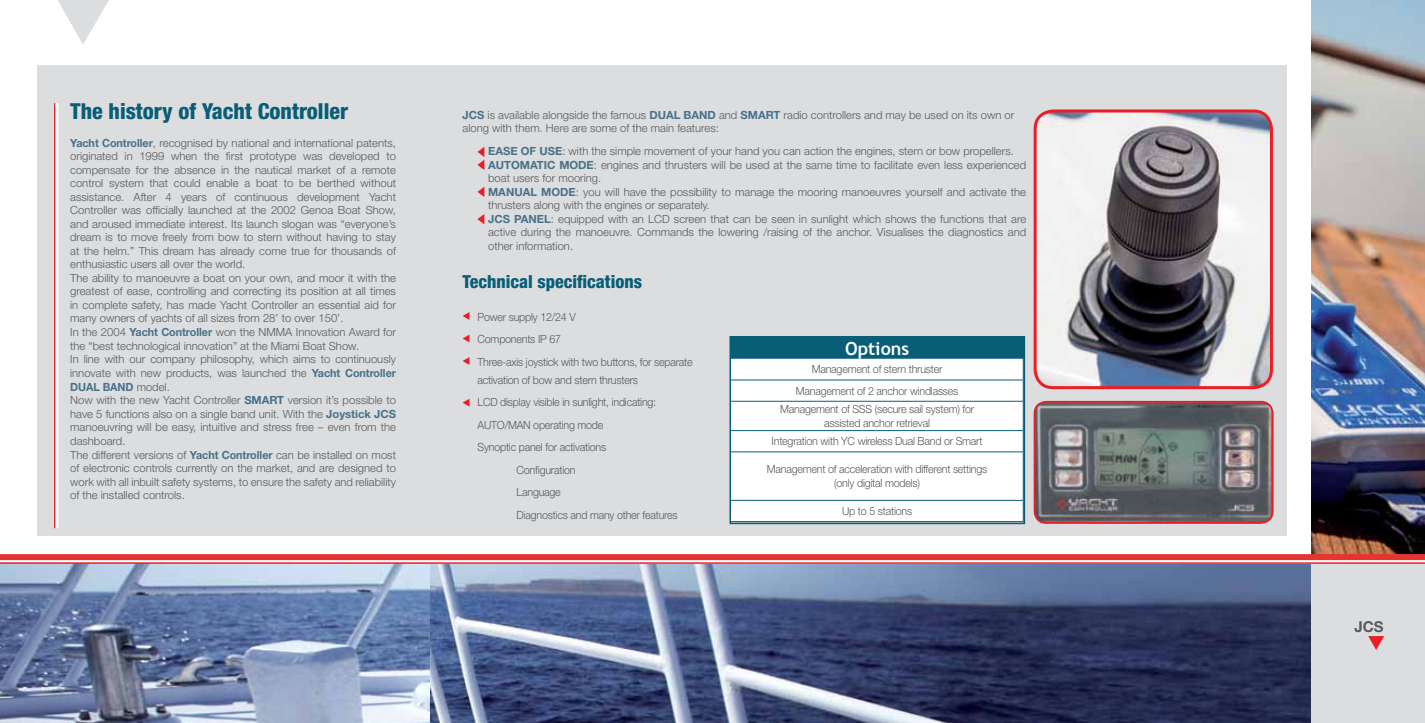
<style>
.page{position:relative;width:1425px;height:723px;background:#fff}
.page>*{position:absolute;margin:0;border:0;box-sizing:border-box;transform-origin:0 0}
.t1{font:800 condensed 22.05px "Helvetica Neue LT Std";color:#085d77}
.t2{font:800 condensed 18px "Helvetica Neue LT Std";color:#085d77}
.t3{font:700 18px "Trebuchet MS";color:#fff}
.t4{font:700 15px "Helvetica Neue LT Std";color:#58595b}
.t5{font:300 11.25px/13.5px "Helvetica Neue LT Std";color:#58595b}
.t6{font:300 11.25px/13.5px "Helvetica Neue LT Std";letter-spacing:-.02em;color:#58595b;text-align:center;scale:.95 1}
.t7{font:700 11.25px "Helvetica Neue LT Std";color:#487189}
.s1{font-weight:700;color:#487189}
</style>
<div class="page">
<img style="left:0;top:564px;width:1311px;height:159px">
<div style="left:37px;top:65px;width:1249px;height:471px;background:#dcddde"></div>
<div style="left:1311px;top:564px;width:113px;height:159px;background:#dcddde"></div>
<img style="left:1311px;top:0;width:113px;height:554px">
<hr style="left:0;top:562px;width:1424px;height:2px;background:#ed1d24">
<div style="left:0;top:554px;width:1424px;height:6px;background:#e63530"></div>
<hr style="left:54px;top:103px;width:2px;height:425px;background:#ed1d24">
<hr style="left:55px;top:103px;width:3px;height:425px;background:#fff">
<img style="left:1036px;top:402px;width:236px;height:121px">
<div style="left:1033px;top:401px;width:240px;height:123px;border:2px solid #ed1d24;border-radius:12px"></div>
<svg style="left:477px;top:147px;width:7px;height:23px"></svg>
<svg style="left:477px;top:187px;width:7px;height:10px"></svg>
<svg style="left:477px;top:214px;width:7px;height:10px"></svg>
<img style="left:1037px;top:111px;width:234px;height:277px">
<div style="left:1033px;top:109px;width:239px;height:280px;border:3px solid #ed1d24;border-radius:18px"></div>
<div style="left:731px;top:337px;width:292px;height:22px;background:#085d77"></div>
<div style="left:732px;top:359px;width:290px;height:162px;background:#fff"></div>
<hr style="left:731px;top:380px;width:292px;height:1px;background:#085d77">
<hr style="left:731px;top:401px;width:292px;height:1px;background:#085d77">
<hr style="left:731px;top:430px;width:292px;height:1px;background:#085d77">
<hr style="left:731px;top:451px;width:292px;height:1px;background:#085d77">
<hr style="left:731px;top:500px;width:292px;height:1px;background:#085d77">
<div style="left:729px;top:336px;width:296px;height:188px;border:2px solid #085d77"></div>
<svg style="left:462px;top:312px;width:7px;height:8px"></svg>
<svg style="left:462px;top:335px;width:7px;height:7px"></svg>
<svg style="left:463px;top:357px;width:6px;height:8px"></svg>
<svg style="left:462px;top:399px;width:7px;height:8px"></svg>
<svg style="left:1368px;top:636px;width:16px;height:14px"></svg>
<svg style="left:58px;top:0;width:51px;height:44px"></svg>
<h1 class="t1" style="left:70px;top:97px;width:279px">The history of Yacht Controller</h1>
<p class="t5" style="left:70px;top:136px;width:327px"><span class="s1">Yacht Controller</span>, recognised by national and international patents, originated in 1999 when the first prototype was developed to compensate for the absence in the nautical market of a remote control system that could enable a boat to be berthed without assistance. After 4 years of continuous development Yacht Controller was officially launched at the 2002 Genoa Boat Show, and aroused immediate interest. Its launch slogan was “everyone’s dream is to move freely from bow to stern without having to stay at the helm.” This dream has already come true for thousands of enthusiastic users all over the world.<br>The ability to manoeuvre a boat on your own, and moor it with the greatest of ease, controlling and correcting its position at all times in complete safety, has made Yacht Controller an essential aid for many owners of yachts of all sizes from 28’ to over 150’.<br>In the 2004 <span class="s1">Yacht Controller</span> won the NMMA Innovation Award for the “best technological innovation” at the Miami Boat Show.<br>In line with our company philosophy, which aims to continuously innovate with new products, was launched the <span class="s1">Yacht Controller DUAL BAND</span> model.<br>Now with the new Yacht Controller <span class="s1">SMART</span> version it’s possible to have 5 functions also on a single band unit. With the <span class="s1">Joystick JCS </span>manoeuvring will be easy, intuitive and stress free – even from the dashboard.<br>The different versions of <span class="s1">Yacht Controller</span> can be installed on most of electronic controls currently on the market, and are designed to work with all inbuilt safety systems, to ensure the safety and reliability of the installed controls.</p>
<p class="t5" style="left:462px;top:108px;width:295px"><span class="s1">JCS</span> is available alongside the famous <span class="s1">DUAL BAND</span> and <span class="s1">Smart</span></p>
<p class="t5" style="left:783px;top:108px;width:232px">radio controllers and may be used on its own or</p>
<p class="t5" style="left:488px;top:116px;width:527px;line-height:23.1px;text-indent:-26px">along with them. Here are some of the main features:<br><span class="s1">ease of use</span>: with the simple movement of your hand you can action the engines, stern or bow propellers.</p>
<p class="t7" style="left:488px;top:158px;width:17px">Automat</p>
<p class="t7" style="left:544px;top:158px;width:26px">ic mod</p>
<p class="t5" style="left:488px;top:158px;width:539px;text-indent:98px"><span class="s1">e</span>: engines and thrusters will be used at the same time to facilitate even less experienced boat users for mooring.</p>
<p class="t7" style="left:488px;top:185px;width:19px">Manual</p>
<p class="t7" style="left:541px;top:185px;width:10px">mod</p>
<p class="t5" style="left:488px;top:185px;width:539px;text-indent:80px"><span class="s1">e</span>: you will have the possibility to manage the mooring manoeuvres yourself and activate the thrusters along with the engines or separately.</p>
<p class="t7" style="left:488px;top:212px;width:35px">JCS pan</p>
<p class="t5" style="left:488px;top:212px;width:539px;text-align:justify;text-indent:49px"><span class="s1">el</span>: equipped with an LCD screen that can be seen in sunlight which shows the functions that are active during the manoeuvre. Commands the lowering /raising of the anchor. Visualises the diagnostics and other information.</p>
<h2 class="t2" style="left:462px;top:270px;width:181px">Technical specifications</h2>
<p class="t6" style="left:477px;top:305px;width:228px;line-height:22.5px;text-align:left">Power supply 12/24 V<br>Components IP 67<br>Three-axis joystick with two buttons, for separate</p>
<p class="t6" style="left:477px;top:373px;width:170px">activation of bow and stern thrusters</p>
<p class="t6" style="left:477px;top:395px;width:190px">LCD display visible in sunlight, indicating:</p>
<p class="t6" style="left:477px;top:418px;width:134px">AUTO/MAN operating mode</p>
<p class="t6" style="left:477px;top:440px;width:137px">Synoptic panel for activations</p>
<p class="t6" style="left:516px;top:463px;width:64px">Configuration</p>
<p class="t6" style="left:516px;top:485px;width:48px">Language</p>
<p class="t6" style="left:516px;top:508px;width:171px">Diagnostics and many other features</p>
<h2 class="t3" style="left:845px;top:337px;width:66px">Options</h2>
<p class="t6" style="left:796px;top:358px;width:172px;line-height:21.5px">Management of stern thruster<br>Management of 2 anchor windlasses</p>
<p class="t6" style="left:780px;top:402px;width:206px">Management of SSS (secure sail system) for assisted anchor retrieval</p>
<p class="t6" style="left:771px;top:434px;width:223px">Integration with YC wireless Dual Band or Smart</p>
<p class="t6" style="left:767px;top:462px;width:233px">Management of acceleration with different settings (only digital models)</p>
<p class="t6" style="left:842px;top:504px;width:75px">Up to 5 stations</p>
<h3 class="t4" style="left:1354px;top:617px;width:31px">JCS</h3>
</div>
